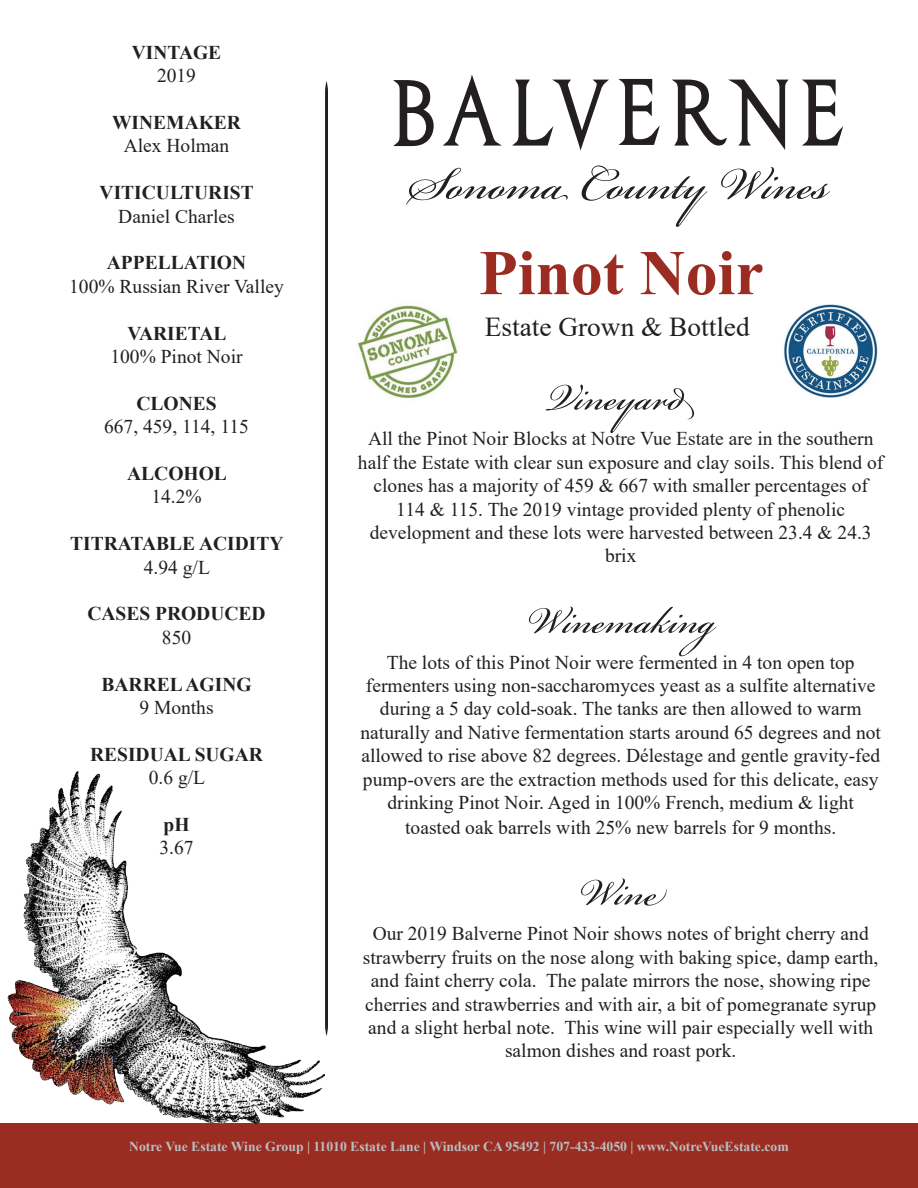
<style>
.page{position:relative;width:918px;height:1188px;background:#fff}
.page>*{position:absolute;margin:0;border:0;box-sizing:border-box;transform-origin:0 0}
.t1{font:70.5px "Bickham Script Pro";color:#231f20}
.t2{font:700 63.6px "Times New Roman";color:#9a2c22}
.t3{font:58.5px "Bickham Script Pro";color:#231f20}
.t4{font:27.3px "Times New Roman";color:#231f20}
.t5{font:19.5px/23.4px "Times New Roman";color:#231f20;text-align:center}
.t6{font:700 19.5px "Times New Roman";color:#231f20}
.t7{font:700 13.65px "Times New Roman";color:#bcbdc0}
</style>
<div class="page">
<div style="left:0;top:1124px;width:918px;height:64px;background:#9a2c22"></div>
<svg style="left:325px;top:81px;width:3px;height:955px"></svg>
<svg style="left:443px;top:75px;width:59px;height:71px"></svg>
<svg style="left:618px;top:79px;width:42px;height:66px"></svg>
<svg style="left:393px;top:80px;width:41px;height:66px"></svg>
<svg style="left:512px;top:80px;width:97px;height:71px"></svg>
<svg style="left:672px;top:80px;width:116px;height:70px"></svg>
<svg style="left:802px;top:80px;width:41px;height:66px"></svg>
<img style="left:784px;top:304px;width:94px;height:94px">
<img style="left:357px;top:305px;width:101px;height:93px">
<img style="left:8px;top:772px;width:317px;height:352px">
<p class="t6" style="left:132px;top:38px;width:91px">VINTAGE</p>
<p class="t5" style="left:157px;top:63px;width:40px">2019</p>
<p class="t6" style="left:112px;top:108px;width:130px">WINEMAKER</p>
<p class="t5" style="left:124px;top:134px;width:107px">Alex Holman</p>
<p class="t6" style="left:100px;top:179px;width:156px">VITICULTURIST</p>
<p class="t5" style="left:118px;top:204px;width:118px">Daniel Charles</p>
<p class="t6" style="left:107px;top:249px;width:141px">APPELLATION</p>
<p class="t5" style="left:69px;top:274px;width:216px">100% Russian River Valley</p>
<p class="t6" style="left:128px;top:319px;width:100px">VARIETAL</p>
<p class="t5" style="left:110px;top:344px;width:134px">100% Pinot Noir</p>
<p class="t6" style="left:136px;top:389px;width:82px">CLONES</p>
<p class="t5" style="left:104px;top:414px;width:146px">667, 459, 114, 115</p>
<p class="t6" style="left:127px;top:459px;width:101px">ALCOHOL</p>
<p class="t5" style="left:151px;top:485px;width:52px">14.2%</p>
<p class="t6" style="left:70px;top:530px;width:215px">TITRATABLE ACIDITY</p>
<p class="t5" style="left:144px;top:555px;width:68px">4.94 g/L</p>
<p class="t6" style="left:87px;top:600px;width:180px">CASES PRODUCED</p>
<p class="t5" style="left:162px;top:625px;width:31px">850</p>
<p class="t6" style="left:102px;top:670px;width:152px">BARREL AGING</p>
<p class="t5" style="left:139px;top:695px;width:76px">9 Months</p>
<p class="t6" style="left:90px;top:740px;width:174px">RESIDUAL SUGAR</p>
<p class="t5" style="left:149px;top:765px;width:58px">0.6 g/L</p>
<p class="t6" style="left:164px;top:810px;width:28px">pH</p>
<p class="t5" style="left:159px;top:836px;width:36px">3.67</p>
<h1 class="t1" style="left:408px;top:133px;width:422px">Sonoma County Wines</h1>
<h2 class="t2" style="left:479px;top:227px;width:286px">Pinot Noir</h2>
<h3 class="t4" style="left:485px;top:308px;width:266px">Estate Grown &amp; Bottled</h3>
<h3 class="t3" style="left:547px;top:355px;width:149px">Vineyard</h3>
<p class="t5" style="left:358px;top:426px;width:527px">All the Pinot Noir Blocks at Notre Vue Estate are in the southern half the Estate with clear sun exposure and clay soils. This blend of clones has a majority of 459 &amp; 667 with smaller percentages of 114 &amp; 115. The 2019 vintage provided plenty of phenolic development and these lots were harvested between 23.4 &amp; 24.3 brix</p>
<h3 class="t3" style="left:526px;top:578px;width:191px">Winemaking</h3>
<p class="t5" style="left:361px;top:650px;width:522px">The lots of this Pinot Noir were fermented in 4 ton open top fermenters using non-saccharomyces yeast as a sulfite alternative during a 5 day cold-soak. The tanks are then allowed to warm naturally and Native fermentation starts around 65 degrees and not allowed to rise above 82 degrees. Délestage and gentle gravity-fed pump-overs are the extraction methods used for this delicate, easy drinking Pinot Noir. Aged in 100% French, medium &amp; light</p>
<p class="t5" style="left:405px;top:815px;width:433px">toasted oak barrels with 25% new barrels for 9 months.</p>
<h3 class="t3" style="left:578px;top:850px;width:87px">Wine</h3>
<p class="t5" style="left:363px;top:921px;width:517px">Our 2019 Balverne Pinot Noir shows notes of bright cherry and strawberry fruits on the nose along with baking spice, damp earth, and faint cherry cola. The palate mirrors the nose, showing ripe cherries and strawberries and with air, a bit of pomegranate syrup and a slight herbal note. This wine will pair especially well with salmon dishes and roast pork.</p>
<p class="t7" style="left:129px;top:1137px;width:661px">Notre Vue Estate Wine Group | 11010 Estate Lane | Windsor CA 95492 | 707-433-4050 | www.NotreVueEstate.com</p>
</div>
